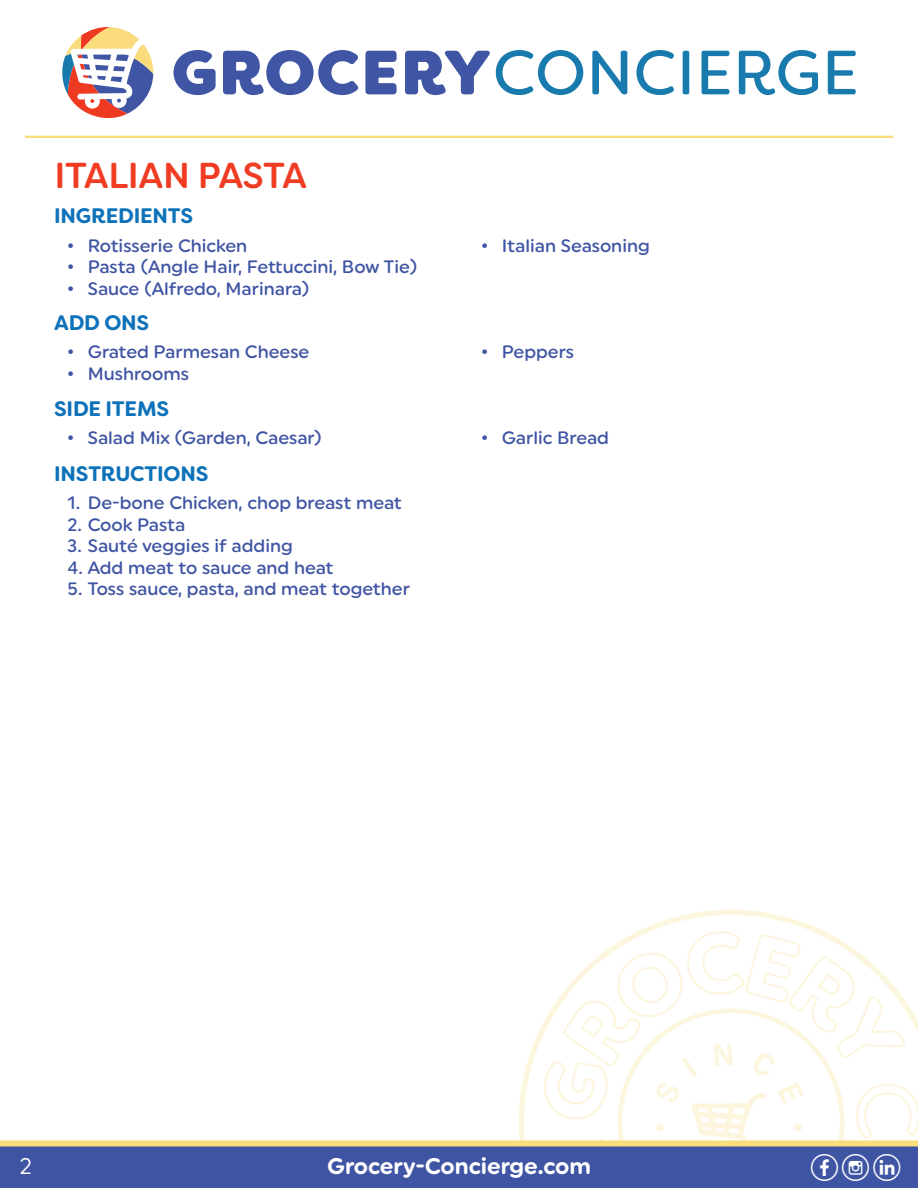
<style>
.page{position:relative;width:918px;height:1188px;background:#fff}
.page>*{position:absolute;margin:0;border:0;box-sizing:border-box;transform-origin:0 0}
.t1{font:39.3px "Social Shapes";color:#fff}
.t2{font:500 36px "Filson Soft";letter-spacing:-.01em;color:#ef3c23}
.t3{font:700 22.65px "Uniform Rnd";color:#fff}
.t4{font:22.65px "Uniform Rnd";color:#fff}
.t5{font:700 21px "Filson Soft";letter-spacing:-.01em;color:#0d72ba}
.t6{font:500 18px "Uniform Rnd";color:#3f54a3}
</style>
<div class="page">
<svg style="left:519px;top:910px;width:304px;height:230px"></svg>
<svg style="left:543px;top:931px;width:375px;height:209px"></svg>
<svg style="left:0;top:1140px;width:918px;height:48px;background:#58669f"></svg>
<svg style="left:592px;top:51px;width:35px;height:43px"></svg>
<svg style="left:636px;top:50px;width:38px;height:45px"></svg>
<div style="left:683px;top:51px;width:6px;height:43px;background:#197aae;border-radius:2px"></div>
<svg style="left:702px;top:51px;width:28px;height:43px"></svg>
<svg style="left:739px;top:50px;width:79px;height:45px"></svg>
<svg style="left:828px;top:51px;width:28px;height:43px"></svg>
<svg style="left:174px;top:50px;width:42px;height:45px"></svg>
<svg style="left:223px;top:50px;width:136px;height:45px"></svg>
<svg style="left:365px;top:51px;width:32px;height:43px"></svg>
<svg style="left:405px;top:50px;width:178px;height:45px"></svg>
<svg style="left:62px;top:27px;width:92px;height:91px"></svg>
<hr style="left:25px;top:136px;width:868px;height:2px;background:#fadc7b">
<h2 class="t2" style="left:54px;top:152px;width:254px">ITALIAN PASTA</h2>
<p class="t5" style="left:54px;top:203px;width:140px">INGREDIENTS</p>
<p class="t6" style="left:68px;top:234px;width:181px">• Rotisserie Chicken</p>
<p class="t6" style="left:68px;top:256px;width:351px">• Pasta (Angle Hair, Fettuccini, Bow Tie)</p>
<p class="t6" style="left:68px;top:278px;width:244px">• Sauce (Alfredo, Marinara)</p>
<p class="t5" style="left:54px;top:309px;width:97px">ADD ONS</p>
<p class="t6" style="left:68px;top:341px;width:243px">• Grated Parmesan Cheese</p>
<p class="t6" style="left:68px;top:363px;width:123px">• Mushrooms</p>
<p class="t5" style="left:54px;top:395px;width:116px">SIDE ITEMS</p>
<p class="t6" style="left:482px;top:234px;width:170px">• Italian Seasoning</p>
<p class="t6" style="left:482px;top:341px;width:94px">• Peppers</p>
<p class="t6" style="left:68px;top:427px;width:256px">• Salad Mix (Garden, Caesar)</p>
<p class="t6" style="left:482px;top:427px;width:129px">• Garlic Bread</p>
<p class="t5" style="left:54px;top:460px;width:156px">INSTRUCTIONS</p>
<p class="t6" style="left:68px;top:492px;width:336px">1. De-bone Chicken, chop breast meat</p>
<p class="t6" style="left:68px;top:513px;width:119px">2. Cook Pasta</p>
<p class="t6" style="left:68px;top:535px;width:227px">3. Sauté veggies if adding</p>
<p class="t6" style="left:68px;top:557px;width:268px">4. Add meat to sauce and heat</p>
<p class="t6" style="left:68px;top:578px;width:344px">5. Toss sauce, pasta, and meat together</p>
<p class="t4" style="left:20px;top:1153px;width:14px">2</p>
<p class="t3" style="left:327px;top:1153px;width:265px">Grocery-Concierge.com</p>
<h1 class="t1" style="left:810px;top:1144px;width:93px">cfi</h1>
</div>
